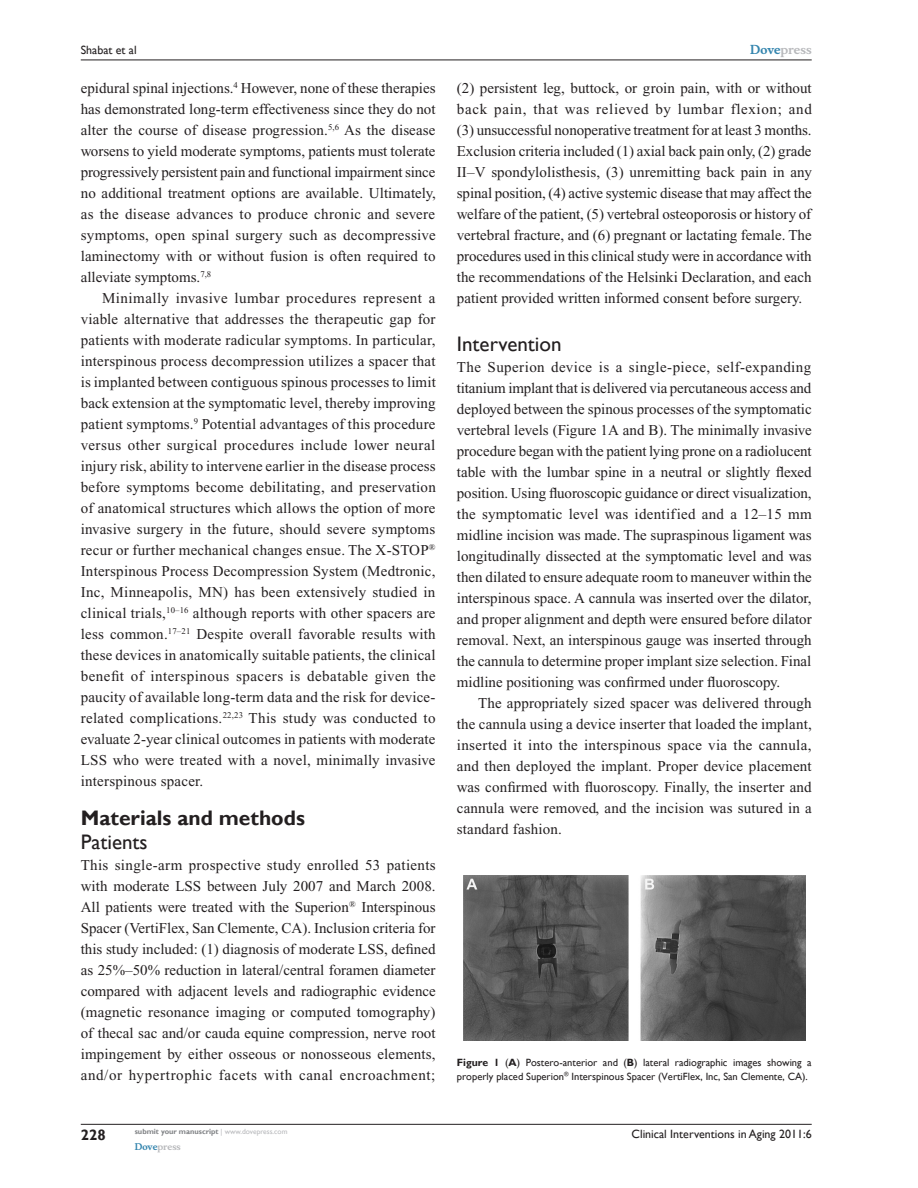
<style>
.page{position:relative;width:918px;height:1188px;background:#fff}
.page>*{position:absolute;margin:0;border:0;box-sizing:border-box;transform-origin:0 0}
.t1{font:21px "Gill Sans";color:#231f20}
.t2{font:700 21px "Gill Sans";color:#231f20}
.t3{font:15px/21px "Times New Roman";letter-spacing:.01em;color:#231f20;text-align:justify}
.t4{font:700 15px "Gill Sans";color:#231f20}
.t5{font:12px "Gill Sans";color:#231f20}
.t6{font:700 12px "Musee";color:#b8b9bc}
.t7{font:10.5px/13.5px "Gill Sans";color:#231f20}
.t8{font:700 9px "Musee";color:#b8b9bc}
.t9{font:700 7.5px "Gill Sans";color:#808285}
.s1{color:#3485ae}
.s2{font-weight:700}
.s3{font-weight:400;color:#b8b9bc}
</style>
<div class="page">
<img style="left:463px;top:876px;width:342px;height:165px">
<hr style="left:81px;top:1124px;width:731px;height:1px;background:#231f20">
<hr style="left:81px;top:60px;width:731px;height:1px;background:#231f20">
<p class="t5" style="left:81px;top:43px;width:57px">Shabat et al</p>
<p class="t6" style="left:750px;top:43px;width:63px"><span class="s1">Dove</span>press</p>
<p class="t3" style="left:81px;top:77px;width:357px">epidural spinal injections.<sup>4</sup> However, none of these therapies has demonstrated long-term effectiveness since they do not alter the course of disease progression.<sup>5,6</sup> As the disease worsens to yield moderate symptoms, patients must tolerate progressively persistent pain and functional impairment since no additional treatment options are available. Ultimately, as the disease advances to produce chronic and severe symptoms, open spinal surgery such as decompressive laminectomy with or without fusion is often required to alleviate symptoms.<sup>7,8</sup></p>
<p class="t3" style="left:81px;top:287px;width:357px;text-indent:21px">Minimally invasive lumbar procedures represent a viable alternative that addresses the therapeutic gap for patients with moderate radicular symptoms. In particular, interspinous process decompression utilizes a spacer that is implanted between contiguous spinous processes to limit back extension at the symptomatic level, thereby improving patient symptoms.<sup>9</sup> Potential advantages of this procedure versus other surgical procedures include lower neural injury risk, ability to intervene earlier in the disease process before symptoms become debilitating, and preservation of anatomical structures which allows the option of more invasive surgery in the future, should severe symptoms recur or further mechanical changes ensue. The X-STOP<sup>® </sup>Interspinous Process Decompression System (Medtronic, Inc, Minneapolis, MN) has been extensively studied in clinical trials,<sup>10–16</sup> although reports with other spacers are less common.<sup>17–21</sup> Despite overall favorable results with these devices in anatomically suitable patients, the clinical benefit of interspinous spacers is debatable given the paucity of available long-term data and the risk for device&shy;related complications.<sup>22,23</sup> This study was conducted to evaluate 2-year clinical outcomes in patients with moderate LSS who were treated with a novel, minimally invasive interspinous spacer.</p>
<h1 class="t2" style="left:81px;top:805px;width:226px">Materials and methods</h1>
<h1 class="t1" style="left:81px;top:829px;width:68px">Patients</h1>
<p class="t3" style="left:81px;top:854px;width:357px">This single-arm prospective study enrolled 53 patients with moderate LSS between July 2007 and March 2008.<br>All patients were treated with the Superion<sup>®</sup> Interspinous Spacer (VertiFlex, San Clemente, CA). Inclusion criteria for this study included: (1) diagnosis of moderate LSS, defined as 25%–50% reduction in lateral/central foramen diameter compared with adjacent levels and radiographic evidence (magnetic resonance imaging or computed tomography) of thecal sac and/or cauda equine compression, nerve root impingement by either osseous or nonosseous elements, and/or hypertrophic facets with canal encroachment;</p>
<p class="t3" style="left:457px;top:77px;width:357px">(2) persistent leg, buttock, or groin pain, with or without back pain, that was relieved by lumbar flexion; and (3) unsuccessful nonoperative treatment for at least 3 months.<br>Exclusion criteria included (1) axial back pain only, (2) grade II–V spondylolisthesis, (3) unremitting back pain in any spinal position, (4) active systemic disease that may affect the welfare of the patient, (5) vertebral osteoporosis or history of vertebral fracture, and (6) pregnant or lactating female. The procedures used in this clinical study were in accordance with the recommendations of the Helsinki Declaration, and each patient provided written informed consent before surgery.</p>
<h1 class="t1" style="left:457px;top:331px;width:106px">Intervention</h1>
<p class="t3" style="left:457px;top:356px;width:356px">The Superion device is a single-piece, self-expanding titanium implant that is delivered via percutaneous access and deployed between the spinous processes of the symptomatic vertebral levels (Figure 1A and B). The minimally invasive procedure began with the patient lying prone on a radiolucent table with the lumbar spine in a neutral or slightly flexed position. Using fluoroscopic guidance or direct visualization, the symptomatic level was identified and a 12–15 mm midline incision was made. The supraspinous ligament was longitudinally dissected at the symptomatic level and was then dilated to ensure adequate room to maneuver within the interspinous space. A cannula was inserted over the dilator, and proper alignment and depth were ensured before dilator removal. Next, an interspinous gauge was inserted through the cannula to determine proper implant size selection. Final midline positioning was confirmed under fluoroscopy.</p>
<p class="t3" style="left:457px;top:692px;width:356px;text-indent:21px">The appropriately sized spacer was delivered through the cannula using a device inserter that loaded the implant, inserted it into the interspinous space via the cannula, and then deployed the implant. Proper device placement was confirmed with fluoroscopy. Finally, the inserter and cannula were removed, and the incision was sutured in a standard fashion.</p>
<p class="t7" style="left:457px;top:1056px;width:356px"><span class="s2">Figure 1</span> (<span class="s2">A</span>) Postero-anterior and (<span class="s2">B</span>) lateral radiographic images showing a properly placed Superion<sup>®</sup> Interspinous Spacer (VertiFlex, Inc, San Clemente, CA).</p>
<p class="t4" style="left:81px;top:1126px;width:26px">228</p>
<p class="t9" style="left:135px;top:1127px;width:154px">submit your manuscript <span class="s3">| www.dovepress.com</span></p>
<p class="t8" style="left:135px;top:1141px;width:48px"><span class="s1">Dove</span>press</p>
<p class="t5" style="left:632px;top:1127px;width:182px">Clinical Interventions in Aging 2011:6</p>
</div>
